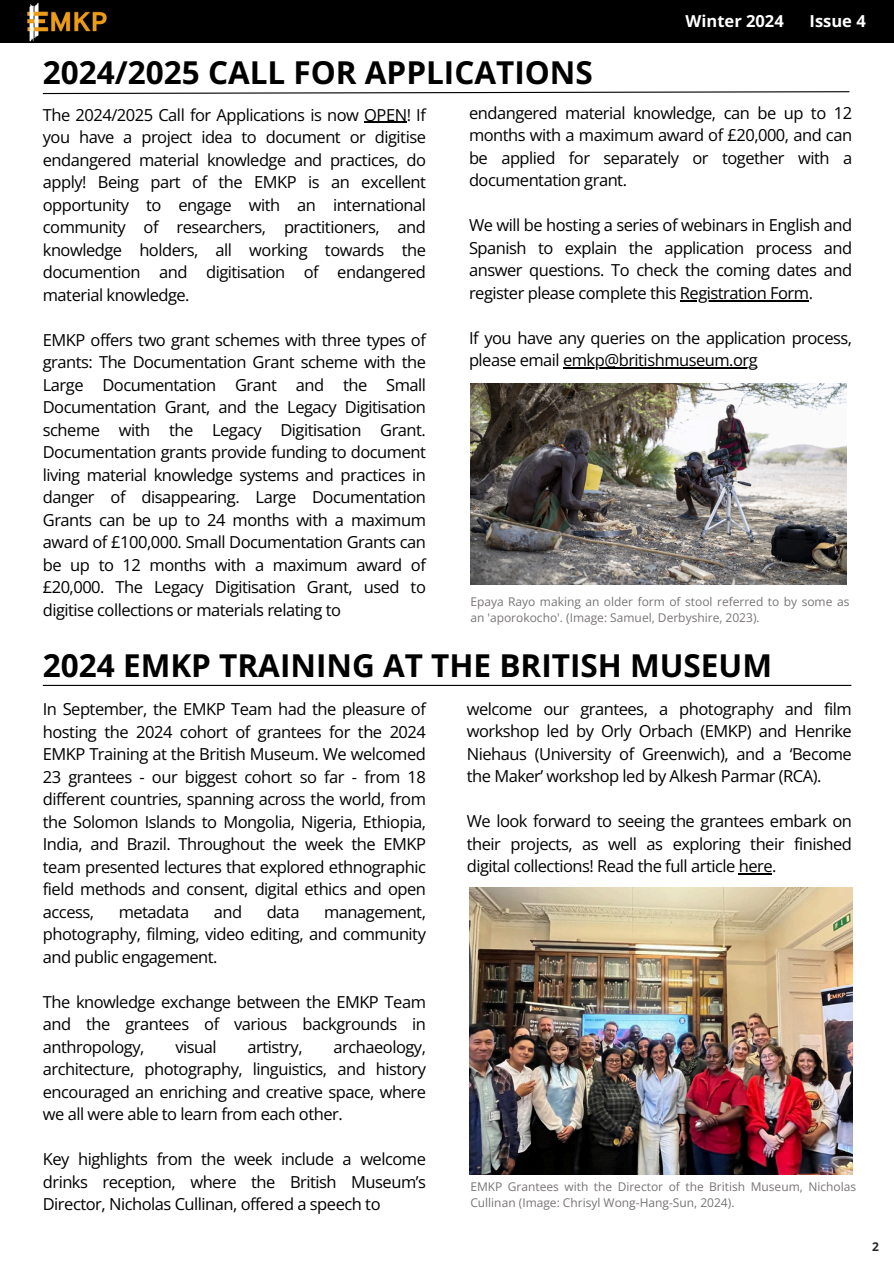
<style>
.page{position:relative;width:894px;height:1264px;background:#fff}
.page>*{position:absolute;margin:0;border:0;box-sizing:border-box;transform-origin:0 0}
.t1{font:700 31.5px "Open Sans";color:#000}
.t2{font:16.5px/22.5px "Open Sans";letter-spacing:-.03em;color:#000;text-align:justify}
.t3{font:700 16.5px "Open Sans";color:#fff}
.t4{font:12px/16px "Open Sans";color:#787474}
.t5{font:700 12px "Open Sans";color:#2a2927}
</style>
<div class="page">
<div style="left:0;top:0;width:893px;height:42px;background:#000"></div>
<svg style="left:42px;top:91px;width:808px;height:4px"></svg>
<hr style="left:43px;top:685px;width:808px;height:1px;background:#000">
<img style="left:27px;top:2px;width:80px;height:40px">
<img style="left:469px;top:887px;width:383px;height:286px">
<img style="left:470px;top:384px;width:376px;height:200px">
<hr style="left:738px;top:873px;width:34px;height:1px;background:#000">
<hr style="left:364px;top:122px;width:42px;height:1px;background:#000">
<hr style="left:679px;top:300px;width:129px;height:2px;background:#000">
<hr style="left:563px;top:368px;width:194px;height:1px;background:#000">
<h1 class="t1" style="left:43px;top:50px;width:551px">2024/2025 CALL FOR APPLICATIONS</h1>
<p class="t3" style="left:685px;top:9px;width:100px">Winter 2024</p>
<p class="t3" style="left:809px;top:9px;width:58px">Issue 4</p>
<h3 class="t2" style="left:43px;top:103px;width:384px">The 2024/2025 Call for Applications is now OPEN! If you have a project idea to document or digitise endangered material knowledge and practices, do apply! Being part of the EMKP is an excellent opportunity to engage with an international community of researchers, practitioners, and knowledge holders, all working towards the documention and digitisation of endangered material knowledge.</h3>
<h3 class="t2" style="left:43px;top:328px;width:384px">EMKP offers two grant schemes with three types of grants: The Documentation Grant scheme with the Large Documentation Grant and the Small Documentation Grant, and the Legacy Digitisation scheme with the Legacy Digitisation Grant.<br>Documentation grants provide funding to document living material knowledge systems and practices in danger of disappearing. Large Documentation Grants can be up to 24 months with a maximum award of £100,000. Small Documentation Grants can be up to 12 months with a maximum award of £20,000. The Legacy Digitisation Grant, used to digitise collections or materials relating to</h3>
<p class="t2" style="left:469px;top:101px;width:384px">endangered material knowledge, can be up to 12 months with a maximum award of £20,000, and can be applied for separately or together with a documentation grant.</p>
<p class="t2" style="left:469px;top:213px;width:384px">We will be hosting a series of webinars in English and Spanish to explain the application process and answer questions. To check the coming dates and register please complete this Registration Form.</p>
<h1 class="t2" style="left:469px;top:326px;width:384px">If you have any queries on the application process, please email emkp@britishmuseum.org</h1>
<h3 class="t4" style="left:470px;top:593px;width:380px">Epaya Rayo making an older form of stool referred to by some as an 'aporokocho'. (Image: Samuel, Derbyshire, 2023).</h3>
<h2 class="t1" style="left:43px;top:643px;width:730px">2024 EMKP TRAINING AT THE BRITISH MUSEUM</h2>
<h3 class="t2" style="left:43px;top:697px;width:384px">In September, the EMKP Team had the pleasure of hosting the 2024 cohort of grantees for the 2024<br>EMKP Training at the British Museum. We welcomed 23 grantees - our biggest cohort so far - from 18 different countries, spanning across the world, from the Solomon Islands to Mongolia, Nigeria, Ethiopia, India, and Brazil. Throughout the week the EMKP team presented lectures that explored ethnographic field methods and consent, digital ethics and open access,</h3>
<h3 class="t2" style="left:119px;top:900px;width:72px">metadata</h3>
<h3 class="t2" style="left:214px;top:900px;width:30px">and</h3>
<h3 class="t2" style="left:266px;top:900px;width:34px">data</h3>
<h3 class="t2" style="left:43px;top:900px;width:384px;text-indent:281px">management, photography, filming, video editing, and community and public engagement.</h3>
<h3 class="t2" style="left:43px;top:989px;width:384px">The knowledge exchange between the EMKP Team and the grantees of various backgrounds in anthropology,</h3>
<h3 class="t2" style="left:43px;top:1034px;width:384px;text-indent:290px">archaeology, architecture, photography, linguistics, and history encouraged an enriching and creative space, where we all were able to learn from each other.</h3>
<h3 class="t2" style="left:43px;top:1147px;width:384px">Key highlights from the week include a welcome drinks reception, where the British Museum’s Director, Nicholas Cullinan, offered a speech to</h3>
<h3 class="t2" style="left:175px;top:1034px;width:43px">visual</h3>
<h3 class="t2" style="left:247px;top:1034px;width:56px">artistry,</h3>
<p class="t2" style="left:466px;top:697px;width:386px">welcome our grantees, a photography and film workshop led by Orly Orbach (EMKP) and Henrike Niehaus (University of Greenwich), and a ‘Become the Maker’ workshop led by Alkesh Parmar (RCA).</p>
<h3 class="t2" style="left:466px;top:809px;width:386px">We look forward to seeing the grantees embark on their projects, as well as exploring their finished digital collections! Read the full article here.</h3>
<h3 class="t4" style="left:470px;top:1177px;width:387px">EMKP Grantees with the Director of the British Museum, Nicholas<br>Cullinan (Image: Chrisyl Wong-Hang-Sun, 2024).</h3>
<h3 class="t5" style="left:872px;top:1238px;width:8px">2</h3>
</div>
